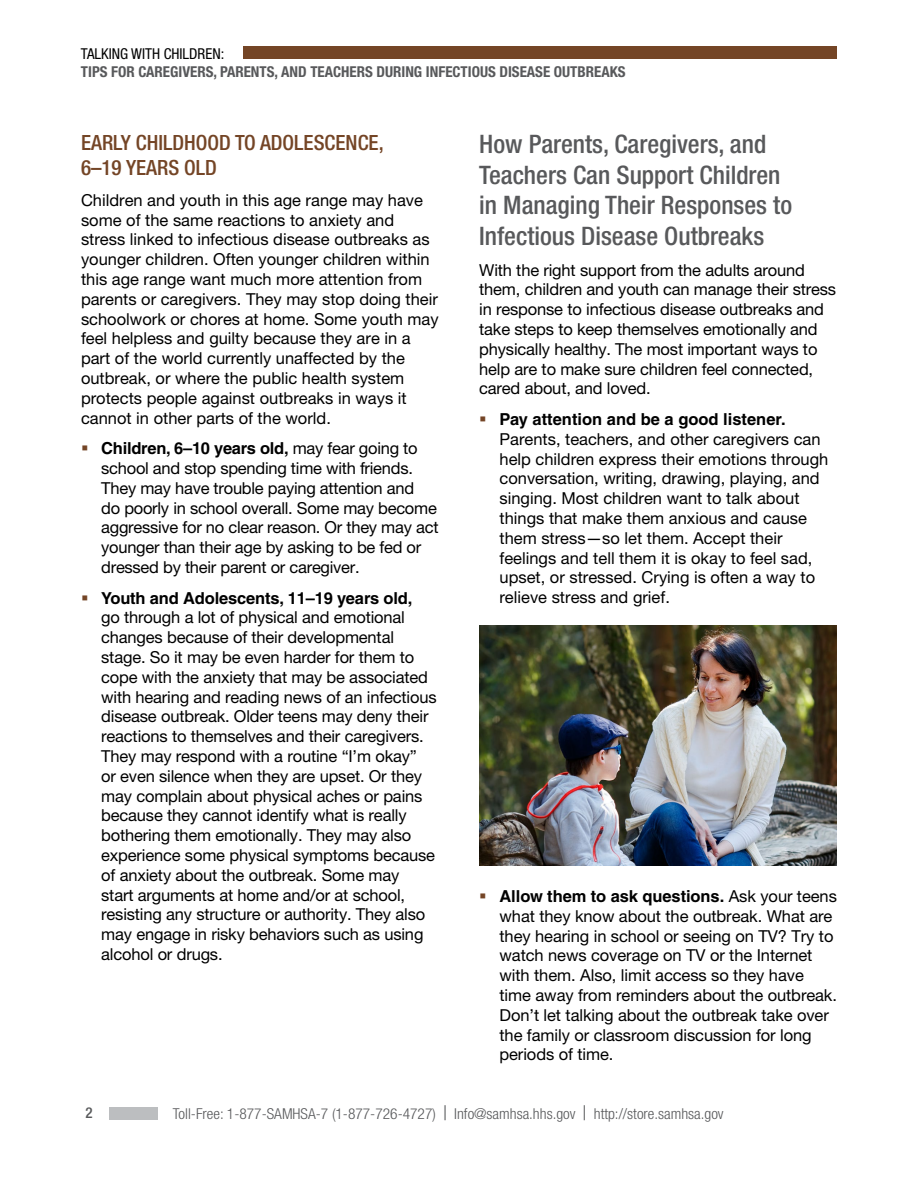
<style>
.page{position:relative;width:918px;height:1188px;background:#fff}
.page>*{position:absolute;margin:0;border:0;box-sizing:border-box;transform-origin:0 0}
.Heading_2{font:500 condensed 25.5px/30.6px "Helvetica Neue LT Pro";color:#58595b}
.Heading_3{font:500 condensed 21px/25.2px "Helvetica Neue LT Pro";color:#744526}
.Body_Text{font:16.5px/19.8px "Helvetica Neue LT Pro";letter-spacing:-.01em;color:#000}
.t1{font:300 condensed 15px "Helvetica Neue LT Pro";color:#58595b}
.t2{font:700 condensed 15px "Helvetica Neue LT Pro";color:#58595b}
.t3{font:condensed 15px "Helvetica Neue LT Pro";color:#000}
.t4{font:500 condensed 15px "Helvetica Neue LT Pro";color:#58595b}
.s1{font-family:"Helvetica";font-weight:700}
.s2{font-weight:400;font-stretch:normal}
</style>
<div class="page">
<div style="left:109px;top:1108px;width:48px;height:12px;background:#bcbec0"></div>
<div style="left:243px;top:47px;width:594px;height:12px;background:#744526"></div>
<img style="left:479px;top:625px;width:358px;height:240px">
<p class="t3" style="left:81px;top:45px;width:145px">TALKING WITH CHILDREN:</p>
<p class="t2" style="left:81px;top:63px;width:546px">TIPS FOR CAREGIVERS, PARENTS, AND TEACHERS DURING INFECTIOUS DISEASE OUTBREAKS</p>
<h3 class="Heading_3" style="left:81px;top:130px;width:304px">EARLY CHILDHOOD TO ADOLESCENCE,<br>6–19 YEARS OLD</h3>
<p class="Body_Text" style="left:81px;top:190px;width:359px">Children and youth in this age range may have some of the same reactions to anxiety and stress linked to infectious disease outbreaks as younger children. Often younger children within this age range want much more attention from parents or caregivers. They may stop doing their schoolwork or chores at home. Some youth may feel helpless and guilty because they are in a part of the world currently unaffected by the outbreak, or where the public health system protects people against outbreaks in ways it cannot in other parts of the world.</p>
<p class="Body_Text" style="left:101px;top:438px;width:339px"><span class="s1">Children, 6–10 years old,</span> may fear going to school and stop spending time with friends.<br>They may have trouble paying attention and<br>do poorly in school overall. Some may become aggressive for no clear reason. Or they may act younger than their age by asking to be fed or dressed by their parent or caregiver.</p>
<p class="Body_Text" style="left:101px;top:588px;width:337px"><span class="s1">Youth and Adolescents, 11–19 years old,<br></span>go through a lot of physical and emotional changes because of their developmental stage. So it may be even harder for them to cope with the anxiety that may be associated with hearing and reading news of an infectious disease outbreak. Older teens may deny their reactions to themselves and their caregivers.<br>They may respond with a routine “I’m okay”<br>or even silence when they are upset. Or they may complain about physical aches or pains because they cannot identify what is really bothering them emotionally. They may also experience some physical symptoms because of anxiety about the outbreak. Some may<br>start arguments at home and/or at school, resisting any structure or authority. They also may engage in risky behaviors such as using alcohol or drugs.</p>
<h2 class="Heading_2" style="left:479px;top:129px;width:314px">How Parents, Caregivers, and<br>Teachers Can Support Children in Managing Their Responses to<br>Infectious Disease Outbreaks</h2>
<p class="Body_Text" style="left:479px;top:260px;width:358px">With the right support from the adults around them, children and youth can manage their stress in response to infectious disease outbreaks and take steps to keep themselves emotionally and physically healthy. The most important ways to help are to make sure children feel connected, cared about, and loved.</p>
<p class="Body_Text" style="left:499px;top:409px;width:330px"><span class="s1">Pay attention and be a good listener.<br></span>Parents, teachers, and other caregivers can help children express their emotions through conversation, writing, drawing, playing, and singing. Most children want to talk about things that make them anxious and cause them stress—so let them. Accept their feelings and tell them it is okay to feel sad, upset, or stressed. Crying is often a way to relieve stress and grief.</p>
<p class="Body_Text" style="left:499px;top:886px;width:339px"><span class="s1">Allow them to ask questions.</span> Ask your teens what they know about the outbreak. What are they hearing in school or seeing on TV? Try to watch news coverage on TV or the Internet with them. Also, limit access so they have time away from reminders about the outbreak.<br>Don’t let talking about the outbreak take over the family or classroom discussion for long periods of time.</p>
<p class="t4" style="left:85px;top:1104px;width:9px">2</p>
<p class="t1" style="left:173px;top:1105px;width:552px">Toll-Free: 1-877-SAMHSA-7 (1-877-726-4727) <span class="s2">|</span> Info@samhsa.hhs.gov <span class="s2">|</span> http://store.samhsa.gov</p>
</div>
